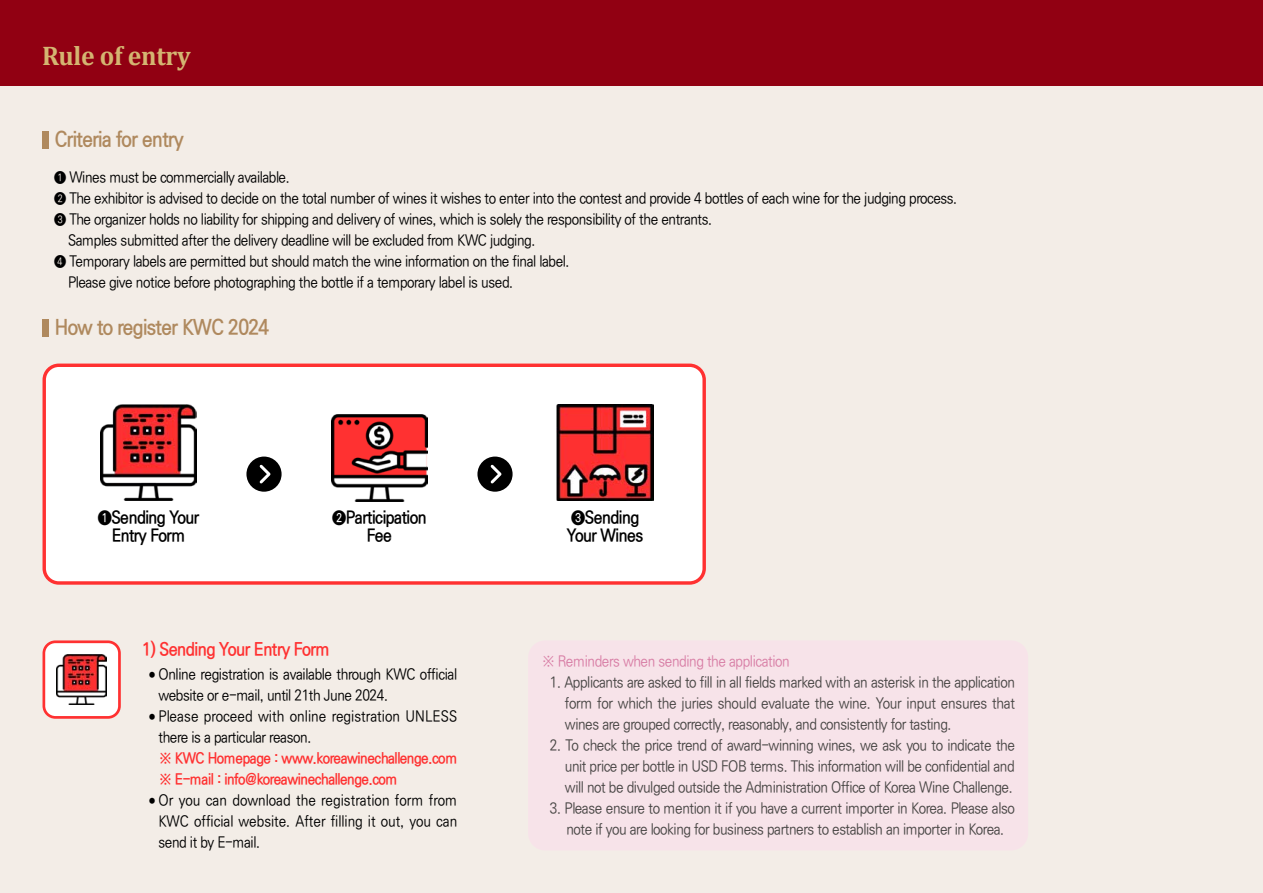
<style>
.page{position:relative;width:1263px;height:893px;background:#f3ede7}
.page>*{position:absolute;margin:0;border:0;box-sizing:border-box;transform-origin:0 0}
.t1{font:700 27px "Cambria";letter-spacing:-.01em;color:#d4b571;scale:.95 1}
.t2{font:21px "Ko Pub Dotum PB";letter-spacing:-.03em;color:#af895e;scale:.9 1}
.t3{font:18px "Ko Pub Dotum PB";letter-spacing:-.03em;color:#ff3131;scale:.9 1}
.t4{font:17.4px/18px "Ko Pub Dotum PB";letter-spacing:-.03em;color:#000;text-align:center;scale:.9 1}
.t5{font:15px/21px "Ko Pub Dotum PM";letter-spacing:-.03em;color:#000;text-align:justify;scale:.9 1}
.t6{font:15px/21px "Ko Pub Dotum PB";letter-spacing:-.03em;color:#ff3131;scale:.9 1}
.t7{font:15px/21px "Ko Pub Dotum PM";letter-spacing:.005em;color:#000;scale:.9 1}
.t8{font:15px "Ko Pub Dotum PM";letter-spacing:-.03em;color:#cd508a;scale:.9 1}
</style>
<div class="page">
<div style="left:44px;top:365px;width:660px;height:218px;background:#fff;border-radius:15px"></div>
<div style="left:43px;top:364px;width:663px;height:221px;border:3px solid #ff3131;border-radius:15px"></div>
<div style="left:0;top:0;width:1263px;height:85px;background:#910012"></div>
<div style="left:42px;top:131px;width:6px;height:18px;background:#af895e"></div>
<div style="left:42px;top:319px;width:6px;height:17px;background:#af895e"></div>
<div style="left:528px;top:640px;width:500px;height:210px;background:#fadfeb;border-radius:17px"></div>
<div style="left:44px;top:642px;width:75px;height:75px;background:#fff;border-radius:11px"></div>
<div style="left:43px;top:640px;width:78px;height:79px;border:3px solid #ff3131;border-radius:11px"></div>
<img style="left:57px;top:655px;width:50px;height:50px">
<img style="left:100px;top:404px;width:97px;height:97px">
<img style="left:331px;top:414px;width:97px;height:87px">
<img style="left:557px;top:404px;width:97px;height:97px">
<div style="left:246px;top:457px;width:36px;height:35px;background:#000;border-radius:50%"></div>
<svg style="left:259px;top:464px;width:12px;height:20px"></svg>
<div style="left:477px;top:457px;width:36px;height:35px;background:#000;border-radius:50%"></div>
<svg style="left:490px;top:464px;width:12px;height:20px"></svg>
<h1 class="t1" style="left:42px;top:37px;width:158px">Rule of entry</h1>
<h2 class="t2" style="left:55px;top:129px;width:145px">Criteria for entry</h2>
<p class="t5" style="left:54px;top:168px;width:263px">➊ Wines must be commercially available.</p>
<p class="t5" style="left:54px;top:189px;width:1005px">➋ The exhibitor is advised to decide on the total number of wines it wishes to enter into the contest and provide 4 bottles of each wine for the judging process.</p>
<p class="t5" style="left:54px;top:210px;width:733px">➌ The organizer holds no liability for shipping and delivery of wines, which is solely the responsibility of the entrants.</p>
<p class="t5" style="left:68px;top:231px;width:521px">Samples submitted after the delivery deadline will be excluded from KWC judging.</p>
<p class="t5" style="left:54px;top:252px;width:574px">➍ Temporary labels are permitted but should match the wine information on the final label.</p>
<p class="t5" style="left:68px;top:273px;width:496px">Please give notice before photographing the bottle if a temporary label is used.</p>
<h2 class="t2" style="left:55px;top:317px;width:240px">How to register KWC 2024</h2>
<p class="t4" style="left:98px;top:509px;width:114px">➊Sending Your<br>Entry Form</p>
<p class="t4" style="left:332px;top:509px;width:106px">➋Participation<br>Fee</p>
<p class="t4" style="left:567px;top:509px;width:86px;text-align:left">➌Sending<br>Your Wines</p>
<p class="t3" style="left:142px;top:640px;width:210px">1) Sending Your Entry Form</p>
<p class="t5" style="left:158px;top:665px;width:333px;text-indent:-9px"><sup>●</sup> Online registration is available through KWC official website or e-mail, until 21th June 2024.</p>
<p class="t7" style="left:158px;top:707px;width:333px;text-indent:-9px"><sup>●</sup> Please proceed with online registration UNLESS there is a particular reason.</p>
<p class="t6" style="left:160px;top:749px;width:332px">※ KWC Homepage : www.koreawinechallenge.com ※ E-mail : info@koreawinechallenge.com</p>
<p class="t5" style="left:158px;top:791px;width:333px;text-indent:-9px"><sup>●</sup> Or you can download the registration form from KWC official website. After filling it out, you can send it by E-mail.</p>
<p class="t8" style="left:542px;top:654px;width:276px">※ Reminders when sending the application</p>
<p class="t5" style="left:565px;top:672px;width:502px;text-indent:-15px">1. Applicants are asked to fill in all fields marked with an asterisk in the application form for which the juries should evaluate the wine. Your input ensures that wines are grouped correctly, reasonably, and consistently for tasting.</p>
<p class="t5" style="left:565px;top:735px;width:502px;text-indent:-15px">2. To check the price trend of award-winning wines, we ask you to indicate the unit price per bottle in USD FOB terms. This information will be confidential and will not be divulged outside the Administration Office of Korea Wine Challenge.</p>
<p class="t5" style="left:550px;top:798px;width:518px;text-align:center">3. Please ensure to mention it if you have a current importer in Korea. Please also note if you are looking for business partners to establish an importer in Korea.</p>
</div>
